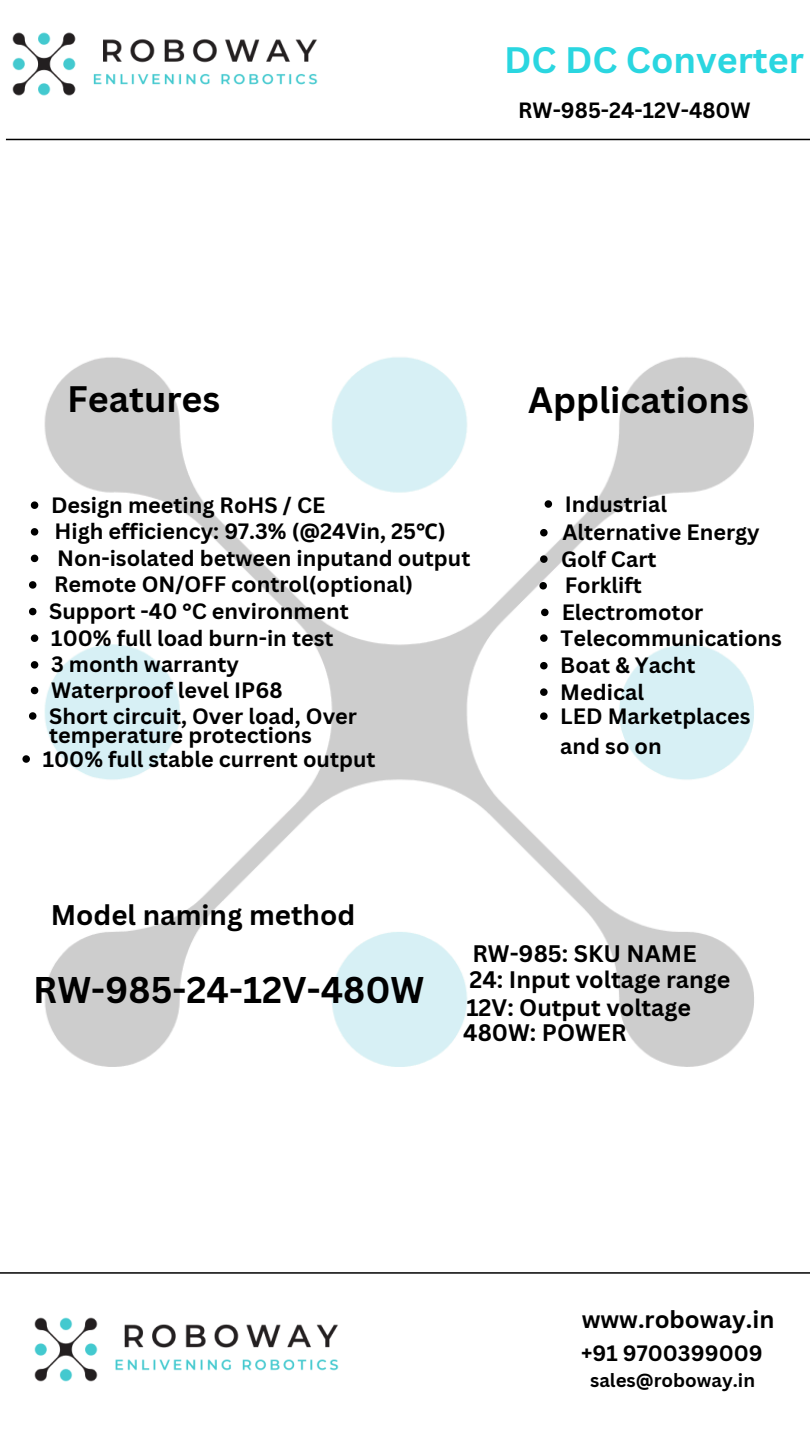
<style>
.page{position:relative;width:810px;height:1440px;background:#fff}
.page>*{position:absolute;margin:0;border:0;box-sizing:border-box;transform-origin:0 0}
.t1{font:700 36.2px "Canva Sans";color:#000}
.t2{font:700 35.8px "Canva Sans";color:#000}
.t3{font:700 35.8px "Canva Sans";color:#2ad6e0}
.t4{font:700 27.7px "Canva Sans";color:#000}
.t5{font:700 23.8px "Canva Sans";color:#000}
.t6{font:700 23.3px "Canva Sans";color:#000}
.t7{font:700 21.6px/30px "Canva Sans";color:#000}
.t8{font:700 21.5px "Canva Sans";color:#000}
.t9{font:700 18.6px "Canva Sans";color:#000}
.s1{font-family:"Noto Sans"}
</style>
<div class="page">
<img style="left:30px;top:357px;width:724px;height:710px">
<svg style="left:31px;top:501px;width:7px;height:8px"></svg>
<svg style="left:31px;top:528px;width:7px;height:8px"></svg>
<svg style="left:29px;top:608px;width:7px;height:7px"></svg>
<svg style="left:29px;top:581px;width:7px;height:8px"></svg>
<svg style="left:31px;top:634px;width:7px;height:8px"></svg>
<svg style="left:31px;top:661px;width:7px;height:8px"></svg>
<svg style="left:545px;top:500px;width:7px;height:8px"></svg>
<svg style="left:540px;top:529px;width:8px;height:7px"></svg>
<svg style="left:540px;top:555px;width:8px;height:8px"></svg>
<svg style="left:539px;top:582px;width:8px;height:8px"></svg>
<svg style="left:541px;top:609px;width:8px;height:7px"></svg>
<svg style="left:540px;top:634px;width:8px;height:8px"></svg>
<svg style="left:540px;top:662px;width:8px;height:7px"></svg>
<svg style="left:540px;top:712px;width:8px;height:8px"></svg>
<svg style="left:31px;top:555px;width:7px;height:7px"></svg>
<svg style="left:540px;top:688px;width:8px;height:8px"></svg>
<svg style="left:31px;top:687px;width:7px;height:7px"></svg>
<svg style="left:29px;top:712px;width:7px;height:8px"></svg>
<hr style="left:6px;top:139px;width:804px;height:1px;background:#000">
<img style="left:13px;top:32px;width:304px;height:64px">
<hr style="left:0;top:1272px;width:810px;height:2px;background:#000">
<img style="left:34px;top:1317px;width:305px;height:65px">
<svg style="left:22px;top:755px;width:8px;height:8px"></svg>
<p class="t2" style="left:67px;top:374px;width:155px">Features</p>
<h3 class="t3" style="left:504px;top:35px;width:301px">DC DC Converter</h3>
<h4 class="t8" style="left:518px;top:95px;width:234px">RW-985-24-12V-480W</h4>
<p class="t2" style="left:528px;top:375px;width:222px">Applications</p>
<p class="t7" style="left:565px;top:488px;width:104px">Industrial</p>
<p class="t7" style="left:562px;top:517px;width:199px">Alternative Energy</p>
<p class="t7" style="left:561px;top:543px;width:97px">Golf Cart</p>
<p class="t7" style="left:565px;top:570px;width:79px">Forklift</p>
<p class="t7" style="left:562px;top:597px;width:143px">Electromotor</p>
<p class="t7" style="left:561px;top:622px;width:223px">Telecommunications</p>
<p class="t7" style="left:560px;top:650px;width:137px">Boat &amp; Yacht</p>
<p class="t7" style="left:560px;top:700px;width:192px">LED Marketplaces and so on</p>
<h2 class="t7" style="left:51px;top:489px;width:276px">Design meeting RoHS / CE</h2>
<h4 class="t7" style="left:54px;top:516px;width:393px">High efficiency: 97.3% (@24Vin, 25<span class="s1">℃</span>)</h4>
<p class="t7" style="left:57px;top:543px;width:415px">Non-isolated between inputand output</p>
<p class="t7" style="left:54px;top:569px;width:360px">Remote ON/OFF control(optional)</p>
<h2 class="t7" style="left:51px;top:622px;width:284px">100% full load burn-in test</h2>
<p class="t7" style="left:51px;top:649px;width:189px">3 month warranty</p>
<p class="t7" style="left:49px;top:596px;width:301px">Support -40 °C environment</p>
<p class="t7" style="left:51px;top:675px;width:233px">Waterproof level IP68</p>
<p class="t7" style="left:560px;top:676px;width:85px">Medical</p>
<p class="t7" style="left:49px;top:705px;width:309px;line-height:19.5px">Short circuit, Over load, Over temperature protections</p>
<h5 class="t7" style="left:43px;top:743px;width:334px">100% full stable current output</h5>
<h2 class="t4" style="left:51px;top:896px;width:306px">Model naming method</h2>
<p class="t1" style="left:33px;top:964px;width:393px">RW-985-24-12V-480W</p>
<p class="t6" style="left:472px;top:937px;width:226px">RW-985: SKU NAME</p>
<p class="t6" style="left:469px;top:963px;width:263px">24: Input voltage range</p>
<p class="t6" style="left:466px;top:991px;width:226px">12V: Output voltage</p>
<p class="t6" style="left:463px;top:1016px;width:165px">480W: POWER</p>
<p class="t5" style="left:582px;top:1303px;width:194px">www.roboway.in</p>
<p class="t7" style="left:581px;top:1337px;width:183px">+91 9700399009</p>
<p class="t9" style="left:590px;top:1367px;width:166px">sales@roboway.in</p>
</div>
